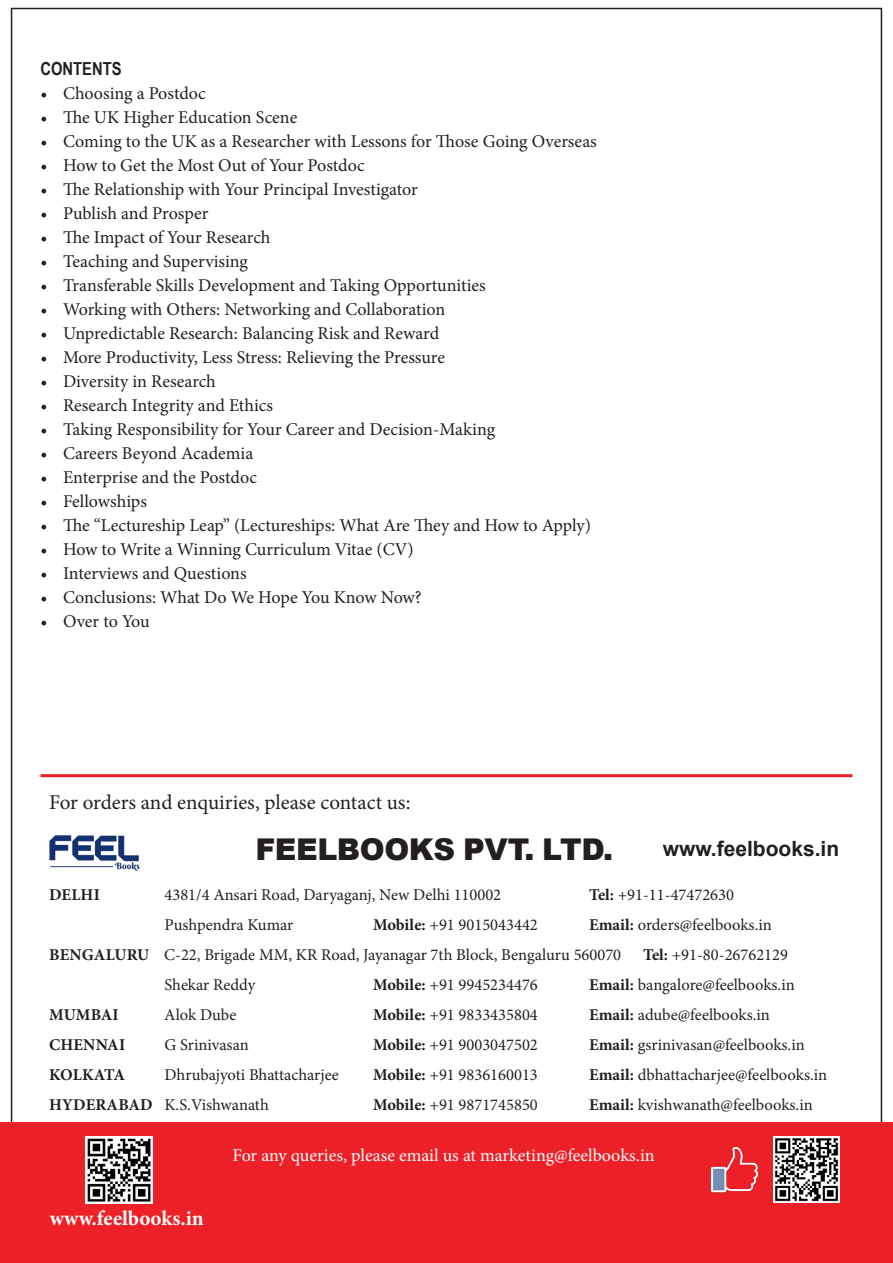
<style>
.page{position:relative;width:893px;height:1263px;background:#fff}
.page>*{position:absolute;margin:0;border:0;box-sizing:border-box;transform-origin:0 0}
.t1{font:900 30px "Arial";letter-spacing:-.015em;color:#231f20}
.t2{font:21px "Minion Pro";color:#231f20}
.t3{font:700 21px "Arial";color:#231f20}
.t4{font:700 21px "Minion Pro";color:#fff}
.t5{font:18px "Minion Pro";letter-spacing:-.005em;color:#231f20}
.t6{font:18px "Minion Pro";letter-spacing:-.005em;color:#fff}
.t7{font:700 18px "Arial Narrow";color:#231f20}
.t8{font:16.5px/30px "Minion Pro";color:#231f20}
.t9{font:700 16.5px "Minion Pro";letter-spacing:.01em;color:#231f20}
.t10{font:700 16.5px "Minion Pro";letter-spacing:-.015em;color:#231f20}
.s1{font-weight:700}
</style>
<div class="page">
<div style="left:0;top:1201px;width:893px;height:62px;background:#ee2027"></div>
<hr style="left:40px;top:774px;width:812px;height:3px;background:#ee2027">
<img style="left:49px;top:835px;width:91px;height:36px">
<div style="left:0;top:1123px;width:893px;height:126px;background:#ee2027"></div>
<img style="left:774px;top:1137px;width:65px;height:66px">
<img style="left:86px;top:1136px;width:67px;height:67px">
<img style="left:710px;top:1146px;width:49px;height:47px">
<p class="t7" style="left:40px;top:55px;width:83px">CONTENTS</p>
<p class="t5" style="left:40px;top:81px;width:167px">• Choosing a Postdoc</p>
<p class="t5" style="left:40px;top:105px;width:258px">• The UK Higher Education Scene</p>
<p class="t5" style="left:40px;top:129px;width:558px">• Coming to the UK as a Researcher with Lessons for Those Going Overseas</p>
<p class="t5" style="left:40px;top:153px;width:326px">• How to Get the Most Out of Your Postdoc</p>
<p class="t5" style="left:40px;top:177px;width:379px">• The Relationship with Your Principal Investigator</p>
<p class="t5" style="left:40px;top:201px;width:169px">• Publish and Prosper</p>
<p class="t5" style="left:40px;top:225px;width:232px">• The Impact of Your Research</p>
<p class="t5" style="left:40px;top:249px;width:209px">• Teaching and Supervising</p>
<p class="t5" style="left:40px;top:273px;width:447px">• Transferable Skills Development and Taking Opportunities</p>
<p class="t5" style="left:40px;top:297px;width:406px">• Working with Others: Networking and Collaboration</p>
<p class="t5" style="left:40px;top:321px;width:400px">• Unpredictable Research: Balancing Risk and Reward</p>
<p class="t5" style="left:40px;top:345px;width:406px">• More Productivity, Less Stress: Relieving the Pressure</p>
<p class="t5" style="left:40px;top:369px;width:177px">• Diversity in Research</p>
<p class="t5" style="left:40px;top:393px;width:234px">• Research Integrity and Ethics</p>
<p class="t5" style="left:40px;top:417px;width:456px">• Taking Responsibility for Your Career and Decision-Making</p>
<p class="t5" style="left:40px;top:441px;width:214px">• Careers Beyond Academia</p>
<p class="t5" style="left:40px;top:465px;width:218px">• Enterprise and the Postdoc</p>
<p class="t5" style="left:40px;top:489px;width:108px">• Fellowships</p>
<p class="t5" style="left:40px;top:513px;width:552px">• The “Lectureship Leap” (Lectureships: What Are They and How to Apply)</p>
<p class="t5" style="left:40px;top:537px;width:375px">• How to Write a Winning Curriculum Vitae (CV)</p>
<p class="t5" style="left:40px;top:561px;width:208px">• Interviews and Questions</p>
<p class="t5" style="left:40px;top:585px;width:383px">• Conclusions: What Do We Hope You Know Now?</p>
<p class="t5" style="left:40px;top:609px;width:111px">• Over to You</p>
<p class="t2" style="left:49px;top:788px;width:363px">For orders and enquiries, please contact us:</p>
<p class="t1" style="left:255px;top:828px;width:359px">FEELBOOKS PVT. LTD.</p>
<p class="t3" style="left:663px;top:833px;width:178px">www.feelbooks.in</p>
<p class="t9" style="left:49px;top:883px;width:52px">DELHI</p>
<p class="t8" style="left:165px;top:879px;width:338px">4381/4 Ansari Road, Daryaganj, New Delhi 110002</p>
<p class="t8" style="left:589px;top:879px;width:146px"><span class="s1">Tel:</span> +91-11-47472630</p>
<p class="t8" style="left:165px;top:909px;width:130px">Pushpendra Kumar</p>
<p class="t8" style="left:373px;top:909px;width:166px"><span class="s1">Mobile:</span> +91 9015043442</p>
<p class="t8" style="left:49px;top:909px;width:724px;text-indent:540px"><span class="s1">Email:</span> orders@feelbooks.in<br><span class="s1">BENGALURU</span> C-22, Brigade MM, KR Road, Jayanagar 7th Block, Bengaluru 560070</p>
<p class="t8" style="left:643px;top:939px;width:146px"><span class="s1">Tel:</span> +91-80-26762129</p>
<p class="t8" style="left:165px;top:969px;width:92px">Shekar Reddy</p>
<p class="t8" style="left:373px;top:969px;width:166px"><span class="s1">Mobile:</span> +91 9945234476</p>
<p class="t8" style="left:589px;top:969px;width:207px"><span class="s1">Email:</span> bangalore@feelbooks.in</p>
<p class="t9" style="left:49px;top:1003px;width:71px">MUMBAI</p>
<p class="t8" style="left:164px;top:999px;width:74px">Alok Dube</p>
<p class="t8" style="left:373px;top:999px;width:166px"><span class="s1">Mobile:</span> +91 9833435804</p>
<p class="t8" style="left:589px;top:999px;width:182px"><span class="s1">Email:</span> adube@feelbooks.in</p>
<p class="t9" style="left:49px;top:1033px;width:78px">CHENNAI</p>
<p class="t8" style="left:165px;top:1029px;width:86px">G Srinivasan</p>
<p class="t8" style="left:373px;top:1029px;width:166px"><span class="s1">Mobile:</span> +91 9003047502</p>
<p class="t8" style="left:589px;top:1029px;width:217px"><span class="s1">Email:</span> gsrinivasan@feelbooks.in</p>
<p class="t10" style="left:49px;top:1063px;width:78px">KOLKATA</p>
<p class="t8" style="left:165px;top:1059px;width:176px">Dhrubajyoti Bhattacharjee</p>
<p class="t8" style="left:373px;top:1059px;width:166px"><span class="s1">Mobile:</span> +91 9836160013</p>
<p class="t8" style="left:589px;top:1059px;width:240px"><span class="s1">Email:</span> dbhattacharjee@feelbooks.in</p>
<p class="t8" style="left:49px;top:1089px;width:221px"><span class="s1">HYDERABAD</span> K.S.Vishwanath</p>
<p class="t8" style="left:373px;top:1089px;width:166px"><span class="s1">Mobile:</span> +91 9871745850</p>
<p class="t8" style="left:589px;top:1089px;width:225px"><span class="s1">Email:</span> kvishwanath@feelbooks.in</p>
<p class="t4" style="left:50px;top:1204px;width:156px">www.feelbooks.in</p>
<p class="t6" style="left:232px;top:1143px;width:424px">For any queries, please email us at marketing@feelbooks.in</p>
</div>
